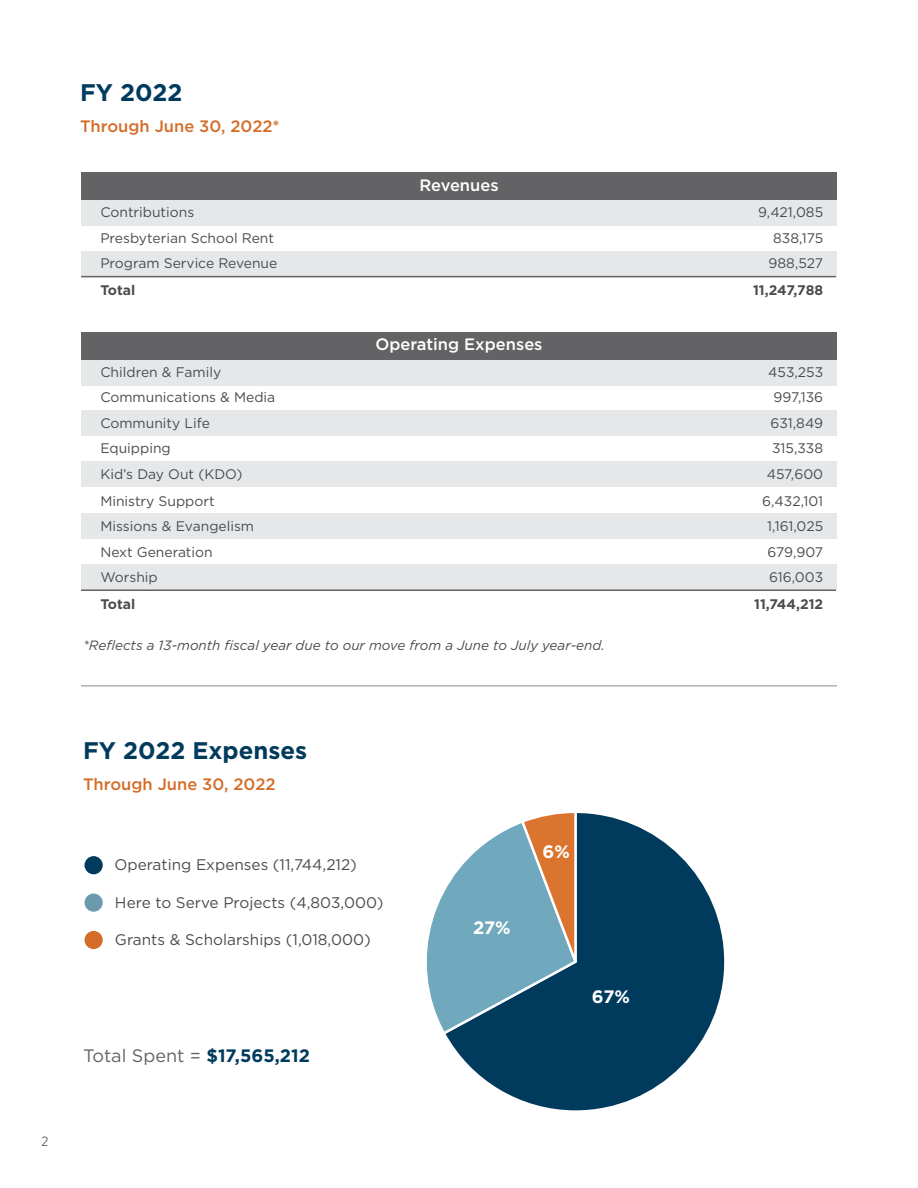
<style>
.page{position:relative;width:918px;height:1188px;background:#fff}
.page>*{position:absolute;margin:0;border:0;box-sizing:border-box;transform-origin:0 0}
.t1{font:700 24px "Gotham";color:#003a5d}
.t2{font:18px "Gotham";color:#636366}
.t3{font:700 18px "Gotham";color:#fff}
.t4{font:500 16.5px "Gotham";color:#d56d29}
.t5{font:500 16.5px "Gotham";color:#fff}
.t6{font:15.3px "Gotham";color:#4b4c4d}
.t7{font:13.8px "Gotham";color:#4b4c4d}
.t8{font:700 13.8px "Gotham";color:#4b4c4d}
.t9{font:italic 13.5px "Gotham";color:#4b4c4d}
.t10{font:13.5px "Brandon Text";color:#6c6d70}
.s1{font-weight:700;color:#003a5d}
</style>
<div class="page">
<div style="left:81px;top:200px;width:756px;height:26px;background:#e6e7e9"></div>
<div style="left:81px;top:360px;width:756px;height:26px;background:#e6e7e9"></div>
<div style="left:81px;top:251px;width:756px;height:26px;background:#e6e7e9"></div>
<div style="left:81px;top:410px;width:756px;height:26px;background:#e6e7e9"></div>
<div style="left:81px;top:461px;width:756px;height:26px;background:#e6e7e9"></div>
<div style="left:81px;top:513px;width:756px;height:26px;background:#e6e7e9"></div>
<div style="left:81px;top:564px;width:756px;height:25px;background:#e6e7e9"></div>
<div style="left:81px;top:172px;width:756px;height:28px;background:#636366"></div>
<div style="left:81px;top:332px;width:756px;height:27px;background:#636366"></div>
<hr style="left:81px;top:276px;width:755px;height:1px;background:#636366">
<hr style="left:81px;top:590px;width:755px;height:1px;background:#636366">
<svg style="left:427px;top:813px;width:298px;height:298px"></svg>
<div style="left:85px;top:856px;width:18px;height:18px;background:#003a5d;border-radius:50%"></div>
<div style="left:85px;top:894px;width:18px;height:18px;background:#6d99af;border-radius:50%"></div>
<div style="left:85px;top:931px;width:18px;height:18px;background:#d56d29;border-radius:50%"></div>
<hr style="left:81px;top:686px;width:756px;height:1px;background:#8a8c8f">
<p class="t1" style="left:80px;top:78px;width:104px">FY 2022</p>
<p class="t4" style="left:80px;top:117px;width:201px">Through June 30, 2022*</p>
<p class="t5" style="left:419px;top:175px;width:81px">Revenues</p>
<p class="t7" style="left:100px;top:204px;width:95px">Contributions</p>
<p class="t7" style="left:758px;top:204px;width:67px">9,421,085</p>
<p class="t7" style="left:100px;top:229px;width:175px">Presbyterian School Rent</p>
<p class="t7" style="left:773px;top:229px;width:52px">838,175</p>
<p class="t7" style="left:100px;top:255px;width:179px">Program Service Revenue</p>
<p class="t7" style="left:769px;top:255px;width:56px">988,527</p>
<p class="t8" style="left:100px;top:283px;width:36px">Total</p>
<p class="t8" style="left:753px;top:283px;width:72px">11,247,788</p>
<p class="t5" style="left:375px;top:335px;width:169px">Operating Expenses</p>
<p class="t7" style="left:100px;top:363px;width:122px">Children &amp; Family</p>
<p class="t7" style="left:768px;top:363px;width:56px">453,253</p>
<p class="t7" style="left:100px;top:389px;width:176px">Communications &amp; Media</p>
<p class="t7" style="left:774px;top:389px;width:51px">997,136</p>
<p class="t7" style="left:100px;top:414px;width:111px">Community Life</p>
<p class="t7" style="left:771px;top:414px;width:54px">631,849</p>
<p class="t7" style="left:100px;top:440px;width:72px">Equipping</p>
<p class="t7" style="left:772px;top:440px;width:53px">315,338</p>
<p class="t7" style="left:100px;top:465px;width:144px">Kid’s Day Out (KDO)</p>
<p class="t7" style="left:767px;top:465px;width:58px">457,600</p>
<p class="t7" style="left:100px;top:492px;width:116px">Ministry Support</p>
<p class="t7" style="left:762px;top:492px;width:62px">6,432,101</p>
<p class="t7" style="left:100px;top:518px;width:155px">Missions &amp; Evangelism</p>
<p class="t7" style="left:767px;top:518px;width:58px">1,161,025</p>
<p class="t7" style="left:100px;top:543px;width:114px">Next Generation</p>
<p class="t7" style="left:767px;top:543px;width:57px">679,907</p>
<p class="t7" style="left:100px;top:569px;width:59px">Worship</p>
<p class="t7" style="left:769px;top:569px;width:56px">616,003</p>
<p class="t8" style="left:100px;top:597px;width:36px">Total</p>
<p class="t8" style="left:754px;top:597px;width:71px">11,744,212</p>
<p class="t9" style="left:83px;top:638px;width:523px">*Reflects a 13-month fiscal year due to our move from a June to July year-end.</p>
<p class="t1" style="left:83px;top:736px;width:226px">FY 2022 Expenses</p>
<p class="t4" style="left:83px;top:775px;width:194px">Through June 30, 2022</p>
<p class="t6" style="left:114px;top:854px;width:244px">Operating Expenses (11,744,212)</p>
<p class="t6" style="left:115px;top:892px;width:270px">Here to Serve Projects (4,803,000)</p>
<p class="t6" style="left:115px;top:930px;width:257px">Grants &amp; Scholarships (1,018,000)</p>
<p class="t10" style="left:41px;top:1132px;width:9px">2</p>
<p class="t2" style="left:83px;top:1044px;width:228px">Total Spent = <span class="s1">$17,565,212</span></p>
<p class="t3" style="left:473px;top:917px;width:39px">27%</p>
<p class="t3" style="left:543px;top:841px;width:29px">6%</p>
<p class="t3" style="left:592px;top:986px;width:40px">67%</p>
</div>
